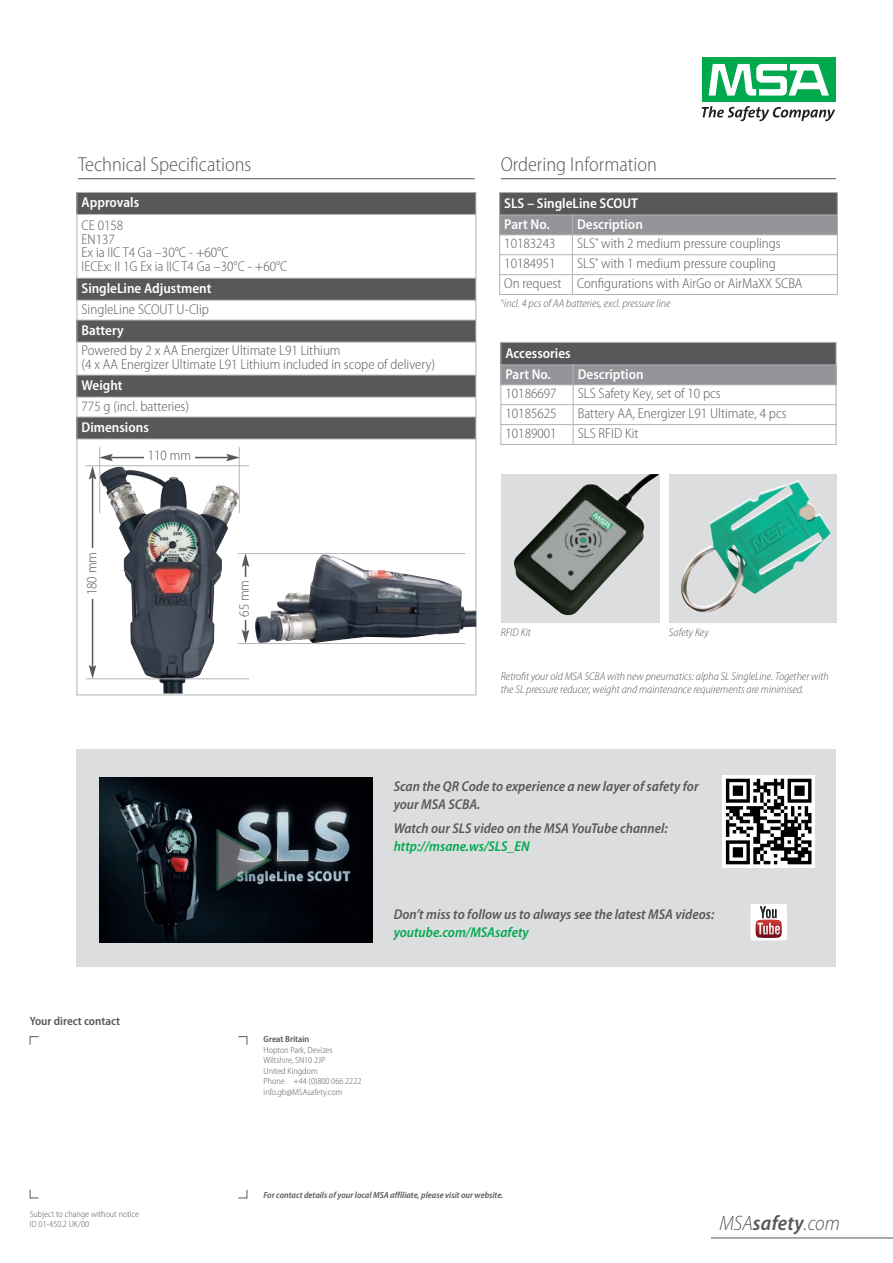
<style>
.page{position:relative;width:893px;height:1263px;background:#fff}
.page>*{position:absolute;margin:0;border:0;box-sizing:border-box;transform-origin:0 0}
.t1{font:italic 300 semi-condensed 21px "Myriad Pro";color:#57585a}
.t2{font:300 semi-condensed 20.25px "Myriad Pro";color:#57585a}
.t3{font:300 semi-condensed 14.25px/13.5px "Myriad Pro";color:#57585a}
.t4{font:italic 600 semi-condensed 14.25px/18px "Myriad Pro";color:#57585a}
.t5{font:600 semi-condensed 14.25px/21.1px "Myriad Pro";color:#fff}
.t6{font:italic 600 semi-condensed 14.25px "Myriad Pro";color:#00a94e}
.t7{font:600 semi-condensed 12px "Myriad Pro";color:#57585a}
.t8{font:italic 300 semi-condensed 11.25px/13.5px "Myriad Pro";color:#57585a}
.t9{font:300 semi-condensed 9px/10.5px "Myriad Pro";color:#57585a}
.t10{font:italic 600 semi-condensed 9px "Myriad Pro";color:#57585a}
.t11{font:600 semi-condensed 9px "Myriad Pro";color:#57585a}
.s1{font-weight:600}
</style>
<div class="page">
<div style="left:702px;top:57px;width:134px;height:45px;background:#00a94e"></div>
<svg style="left:709px;top:64px;width:120px;height:32px"></svg>
<svg style="left:702px;top:106px;width:133px;height:15px"></svg>
<hr style="left:711px;top:1237px;width:182px;height:1px;background:#57585a">
<div style="left:77px;top:749px;width:759px;height:218px;background:#dcdddf"></div>
<img style="left:100px;top:777px;width:272px;height:166px">
<svg style="left:30px;top:1036px;width:9px;height:9px"></svg>
<svg style="left:238px;top:1036px;width:10px;height:9px"></svg>
<svg style="left:238px;top:1190px;width:10px;height:9px"></svg>
<svg style="left:30px;top:1190px;width:9px;height:9px"></svg>
<hr style="left:78px;top:178px;width:397px;height:1px;background:#57585a">
<hr style="left:501px;top:178px;width:335px;height:1px;background:#57585a">
<div style="left:77px;top:192px;width:399px;height:22px;background:#57585a"></div>
<div style="left:77px;top:278px;width:399px;height:22px;background:#57585a"></div>
<div style="left:77px;top:320px;width:399px;height:22px;background:#57585a"></div>
<div style="left:77px;top:375px;width:399px;height:22px;background:#57585a"></div>
<div style="left:77px;top:417px;width:399px;height:22px;background:#57585a"></div>
<hr style="left:77px;top:192px;width:1px;height:503px;background:#b2b3b7">
<hr style="left:475px;top:192px;width:1px;height:503px;background:#b2b3b7">
<hr style="left:77px;top:192px;width:399px;height:1px;background:#b2b3b7">
<hr style="left:77px;top:214px;width:399px;height:1px;background:#b2b3b7">
<hr style="left:77px;top:278px;width:399px;height:1px;background:#b2b3b7">
<hr style="left:77px;top:300px;width:399px;height:1px;background:#b2b3b7">
<hr style="left:77px;top:320px;width:399px;height:1px;background:#b2b3b7">
<hr style="left:77px;top:342px;width:399px;height:1px;background:#b2b3b7">
<hr style="left:77px;top:375px;width:399px;height:1px;background:#b2b3b7">
<hr style="left:77px;top:397px;width:399px;height:1px;background:#b2b3b7">
<hr style="left:77px;top:417px;width:399px;height:1px;background:#b2b3b7">
<hr style="left:77px;top:439px;width:399px;height:1px;background:#b2b3b7">
<hr style="left:77px;top:694px;width:399px;height:1px;background:#b2b3b7">
<div style="left:499px;top:192px;width:338px;height:23px;background:#57585a"></div>
<div style="left:499px;top:215px;width:73px;height:20px;background:#939598"></div>
<div style="left:572px;top:215px;width:266px;height:20px;background:#939598"></div>
<hr style="left:499px;top:192px;width:1px;height:103px;background:#b2b3b7">
<hr style="left:572px;top:215px;width:1px;height:80px;background:#b2b3b7">
<hr style="left:837px;top:192px;width:1px;height:103px;background:#b2b3b7">
<hr style="left:499px;top:192px;width:339px;height:1px;background:#b2b3b7">
<hr style="left:499px;top:215px;width:339px;height:1px;background:#b2b3b7">
<hr style="left:499px;top:234px;width:339px;height:1px;background:#b2b3b7">
<hr style="left:499px;top:254px;width:339px;height:1px;background:#b2b3b7">
<hr style="left:499px;top:274px;width:339px;height:1px;background:#b2b3b7">
<hr style="left:499px;top:294px;width:339px;height:1px;background:#b2b3b7">
<img style="left:99px;top:467px;width:140px;height:226px">
<img style="left:255px;top:554px;width:221px;height:89px">
<hr style="left:92px;top:477px;width:1px;height:191px;background:#57585a">
<svg style="left:89px;top:665px;width:7px;height:13px"></svg>
<hr style="left:110px;top:457px;width:119px;height:1px;background:#57585a">
<svg style="left:89px;top:454px;width:24px;height:26px"></svg>
<svg style="left:226px;top:454px;width:13px;height:7px"></svg>
<hr style="left:245px;top:564px;width:1px;height:68px;background:#57585a">
<svg style="left:242px;top:554px;width:7px;height:13px"></svg>
<svg style="left:242px;top:630px;width:7px;height:13px"></svg>
<div style="left:144px;top:449px;width:50px;height:18px;background:#fff"></div>
<div style="left:86px;top:549px;width:17px;height:50px;background:#fff"></div>
<div style="left:238px;top:577px;width:18px;height:42px;background:#fff"></div>
<hr style="left:238px;top:553px;width:227px;height:1px;background:#b2b3b7">
<hr style="left:86px;top:465px;width:163px;height:1px;background:#b2b3b7">
<hr style="left:86px;top:678px;width:163px;height:1px;background:#b2b3b7">
<hr style="left:238px;top:643px;width:227px;height:1px;background:#b2b3b7">
<hr style="left:99px;top:447px;width:1px;height:66px;background:#b2b3b7">
<hr style="left:239px;top:447px;width:1px;height:66px;background:#b2b3b7">
<div style="left:500px;top:342px;width:336px;height:23px;background:#57585a"></div>
<div style="left:500px;top:365px;width:73px;height:20px;background:#939598"></div>
<div style="left:573px;top:365px;width:263px;height:20px;background:#939598"></div>
<hr style="left:500px;top:342px;width:1px;height:103px;background:#b2b3b7">
<hr style="left:573px;top:364px;width:1px;height:81px;background:#b2b3b7">
<hr style="left:836px;top:342px;width:1px;height:103px;background:#b2b3b7">
<hr style="left:500px;top:342px;width:336px;height:1px;background:#b2b3b7">
<hr style="left:500px;top:364px;width:336px;height:1px;background:#b2b3b7">
<hr style="left:500px;top:384px;width:336px;height:1px;background:#b2b3b7">
<hr style="left:500px;top:404px;width:336px;height:1px;background:#b2b3b7">
<hr style="left:500px;top:424px;width:336px;height:1px;background:#b2b3b7">
<hr style="left:500px;top:444px;width:336px;height:1px;background:#b2b3b7">
<div style="left:501px;top:474px;width:158px;height:148px;background:#dcdddf"></div>
<img style="left:514px;top:474px;width:145px;height:142px">
<div style="left:669px;top:474px;width:167px;height:148px;background:#dcdddf"></div>
<img style="left:681px;top:480px;width:150px;height:133px">
<div style="left:722px;top:775px;width:93px;height:93px;background:linear-gradient(to right,#fff,#fff)"></div>
<svg style="left:726px;top:779px;width:85px;height:85px;background:#767676"></svg>
<div style="left:750px;top:904px;width:37px;height:36px;background:#fff;border-radius:2px"></div>
<svg style="left:755px;top:906px;width:27px;height:32px"></svg>
<h2 class="t2" style="left:78px;top:157px;width:175px">Technical Specifications</h2>
<h2 class="t2" style="left:501px;top:157px;width:158px">Ordering Information</h2>
<p class="t5" style="left:82px;top:193px;width:59px">Approvals</p>
<p class="t3" style="left:82px;top:220px;width:207px">CE 0158<br>EN137<br>Ex ia IIC T4 Ga –30°C - +60°C<br>IECEx: II 1G Ex ia IIC T4 Ga –30°C - +60°C</p>
<p class="t5" style="left:82px;top:279px;width:131px">SingleLine Adjustment</p>
<p class="t3" style="left:82px;top:303px;width:129px">SingleLine SCOUT U-Clip</p>
<p class="t5" style="left:82px;top:320px;width:44px">Battery</p>
<p class="t3" style="left:82px;top:345px;width:355px">Powered by 2 x AA Energizer Ultimate L91 Lithium<br>(4 x AA Energizer Ultimate L91 Lithium included in scope of delivery)</p>
<p class="t5" style="left:82px;top:375px;width:43px">Weight</p>
<p class="t3" style="left:82px;top:400px;width:109px">775 g (incl. batteries)</p>
<p class="t5" style="left:82px;top:417px;width:69px">Dimensions</p>
<p class="t5" style="left:504px;top:194px;width:135px">SLS – SingleLine SCOUT<br>Part No.</p>
<p class="t5" style="left:577px;top:215px;width:67px">Description</p>
<p class="t3" style="left:504px;top:238px;width:53px">10183243</p>
<p class="t3" style="left:577px;top:238px;width:205px">SLS<sup>*</sup> with 2 medium pressure couplings</p>
<p class="t3" style="left:504px;top:258px;width:53px">10184951</p>
<p class="t3" style="left:504px;top:255px;width:300px;line-height:20px;text-indent:73px">SLS<sup>*</sup> with 1 medium pressure coupling<br>On request Configurations with AirGo or AirMaXX SCBA</p>
<p class="t8" style="left:500px;top:298px;width:172px"><sup>*i</sup>incl. 4 pcs of AA batteries, excl. pressure line</p>
<p class="t5" style="left:505px;top:344px;width:67px">Accessories<br>Part No.</p>
<p class="t5" style="left:578px;top:365px;width:67px">Description</p>
<p class="t3" style="left:505px;top:388px;width:53px">10186697</p>
<p class="t3" style="left:578px;top:388px;width:144px">SLS Safety Key, set of 10 pcs</p>
<p class="t3" style="left:505px;top:408px;width:53px">10185625</p>
<p class="t3" style="left:578px;top:408px;width:210px">Battery AA, Energizer L91 Ultimate, 4 pcs</p>
<p class="t3" style="left:505px;top:428px;width:53px">10189001</p>
<p class="t3" style="left:578px;top:428px;width:62px">SLS RFID Kit</p>
<p class="t3" style="left:86px;top:595px;width:45px;rotate:-90deg">180 mm</p>
<p class="t3" style="left:148px;top:450px;width:45px">110 mm</p>
<p class="t7" style="left:30px;top:1017px;width:92px">Your direct contact</p>
<p class="t9" style="left:30px;top:1209px;width:111px">Subject to change without notice<br>ID 01-450.2 UK/00</p>
<p class="t3" style="left:239px;top:617px;width:38px;rotate:-90deg">65 mm</p>
<p class="t8" style="left:501px;top:626px;width:32px">RFID Kit</p>
<p class="t8" style="left:669px;top:626px;width:41px">Safety Key</p>
<p class="t8" style="left:501px;top:670px;width:329px">Retrofit your old MSA SCBA with new pneumatics: alpha SL SingleLine. Together with the SL pressure reducer, weight and maintenance requirements are minimised.</p>
<p class="t4" style="left:394px;top:778px;width:306px">Scan the QR Code to experience a new layer of safety for your MSA SCBA.</p>
<p class="t4" style="left:394px;top:820px;width:275px">Watch our SLS video on the MSA YouTube channel:</p>
<p class="t6" style="left:394px;top:841px;width:137px">http://msane.ws/SLS_EN</p>
<p class="t4" style="left:394px;top:906px;width:322px">Don’t miss to follow us to always see the latest MSA videos:</p>
<p class="t6" style="left:394px;top:927px;width:137px">youtube.com/MSAsafety</p>
<p class="t11" style="left:264px;top:1036px;width:47px">Great Britain</p>
<p class="t9" style="left:264px;top:1045px;width:99px">Hopton Park, Devizes<br>Wiltshire, SN10 2JP<br>United Kingdom<br>Phone +44 (0)800 066 2222 info.gb@MSAsafety.com</p>
<p class="t10" style="left:263px;top:1192px;width:241px">For contact details of your local MSA affiliate, please visit our website.</p>
<h1 class="t1" style="left:719px;top:1215px;width:122px">MSA<span class="s1">safety</span>.com</h1>
</div>
